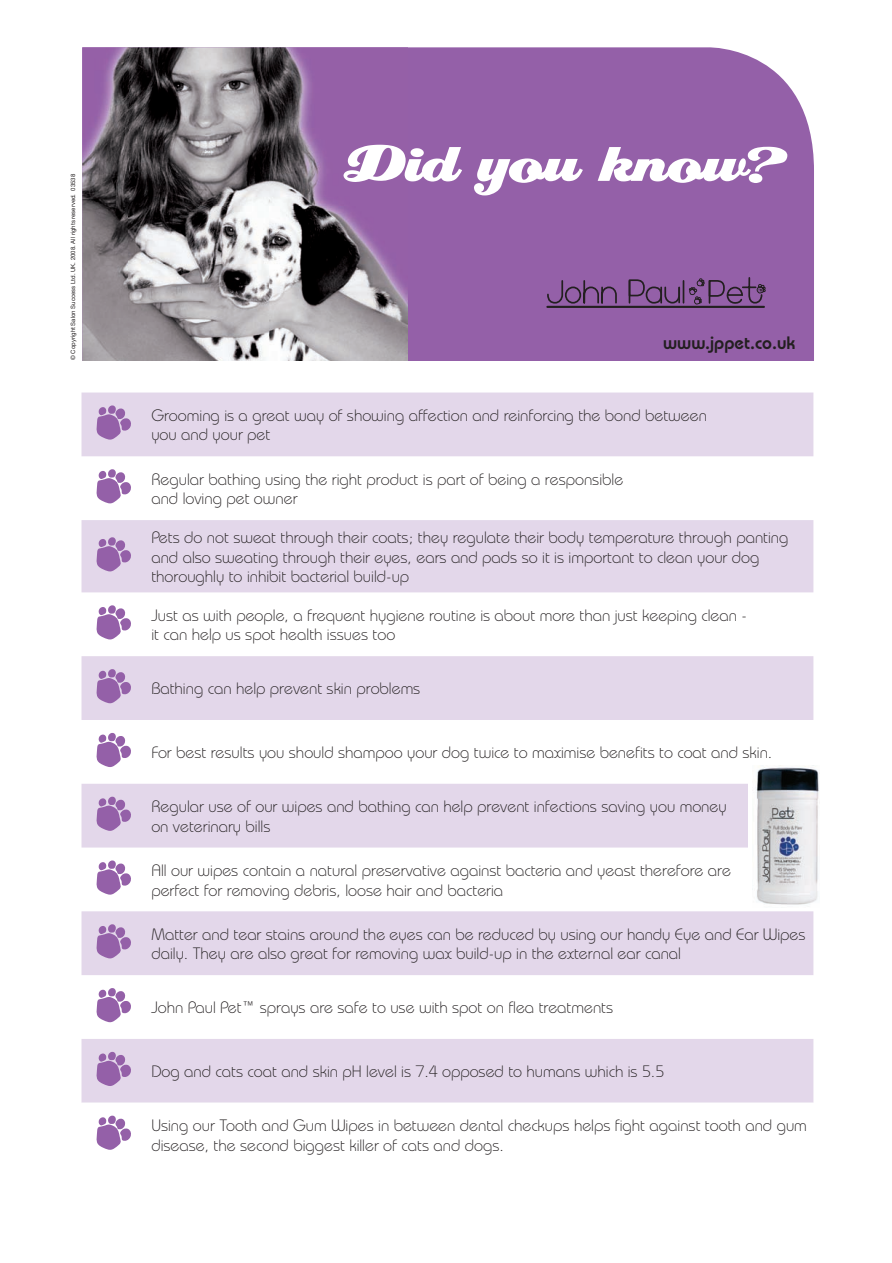
<style>
.page{position:relative;width:892px;height:1263px;background:#fff}
.page>*{position:absolute;margin:0;border:0;box-sizing:border-box;transform-origin:0 0}
.t1{font:61.5px "Creampuff";color:#fff}
.t2{font:600 18px "Bauhaus IT Cby BT";color:#231f20}
.t3{font:300 16.5px/19.5px "Bauhaus IT Cby BT";color:#231f20}
.t4{font:6px "Helvetica Neue";color:#231f20}
</style>
<div class="page">
<div style="left:407px;top:47px;width:406px;height:314px;background:#9460a8"></div>
<img style="left:82px;top:47px;width:325px;height:314px">
<svg style="left:81px;top:392px;width:732px;height:711px;fill:#e3d7ea"></svg>
<svg style="left:95px;top:405px;width:37px;height:36px"></svg>
<svg style="left:95px;top:469px;width:37px;height:36px"></svg>
<svg style="left:95px;top:537px;width:37px;height:36px"></svg>
<svg style="left:95px;top:605px;width:37px;height:36px"></svg>
<svg style="left:95px;top:668px;width:37px;height:36px"></svg>
<svg style="left:95px;top:732px;width:37px;height:36px"></svg>
<svg style="left:95px;top:796px;width:37px;height:36px"></svg>
<svg style="left:95px;top:860px;width:37px;height:36px"></svg>
<svg style="left:95px;top:924px;width:37px;height:36px"></svg>
<svg style="left:95px;top:987px;width:37px;height:36px"></svg>
<svg style="left:95px;top:1051px;width:37px;height:36px"></svg>
<svg style="left:96px;top:1115px;width:35px;height:35px"></svg>
<div style="left:748px;top:765px;width:71px;height:143px;background:#fff"></div>
<img style="left:755px;top:765px;width:64px;height:140px">
<svg style="left:689px;top:276px;width:76px;height:29px;background:#7d528c"></svg>
<hr style="left:547px;top:306px;width:216px;height:2px;background:#231f20">
<svg style="left:546px;top:278px;width:134px;height:26px;background:#805490"></svg>
<hr style="left:682px;top:281px;width:2px;height:22px;background:#231f20">
<p class="t4" style="left:70px;top:360px;width:188px;rotate:-90deg">© Copyright Salon Success Ltd. UK. 2008. All rights reserved. 03538</p>
<h1 class="t1" style="left:343px;top:132px;width:448px">Did you know?</h1>
<p class="t2" style="left:663px;top:332px;width:134px">www.jppet.co.uk</p>
<p class="t3" style="left:151px;top:405px;width:557px">Grooming is a great way of showing affection and reinforcing the bond between you and your pet</p>
<p class="t3" style="left:151px;top:469px;width:473px">Regular bathing using the right product is part of being a responsible and loving pet owner</p>
<p class="t3" style="left:151px;top:527px;width:638px">Pets do not sweat through their coats; they regulate their body temperature through panting and also sweating through their eyes, ears and pads so it is important to clean your dog thoroughly to inhibit bacterial build-up</p>
<p class="t3" style="left:151px;top:605px;width:597px">Just as with people, a frequent hygiene routine is about more than just keeping clean - it can help us spot health issues too</p>
<p class="t3" style="left:151px;top:679px;width:270px">Bathing can help prevent skin problems</p>
<p class="t3" style="left:151px;top:742px;width:622px">For best results you should shampoo your dog twice to maximise benefits to coat and skin.</p>
<p class="t3" style="left:151px;top:796px;width:576px">Regular use of our wipes and bathing can help prevent infections saving you money on veterinary bills</p>
<p class="t3" style="left:151px;top:860px;width:581px">All our wipes contain a natural preservative against bacteria and yeast therefore are perfect for removing debris, loose hair and bacteria</p>
<p class="t3" style="left:151px;top:924px;width:655px">Matter and tear stains around the eyes can be reduced by using our handy Eye and Ear Wipes daily. They are also great for removing wax build-up in the external ear canal</p>
<p class="t3" style="left:151px;top:997px;width:463px">John Paul Pet™ sprays are safe to use with spot on flea treatments</p>
<p class="t3" style="left:151px;top:1061px;width:514px">Dog and cats coat and skin pH level is 7.4 opposed to humans which is 5.5</p>
<p class="t3" style="left:151px;top:1115px;width:657px">Using our Tooth and Gum Wipes in between dental checkups helps fight against tooth and gum disease, the second biggest killer of cats and dogs.</p>
</div>
